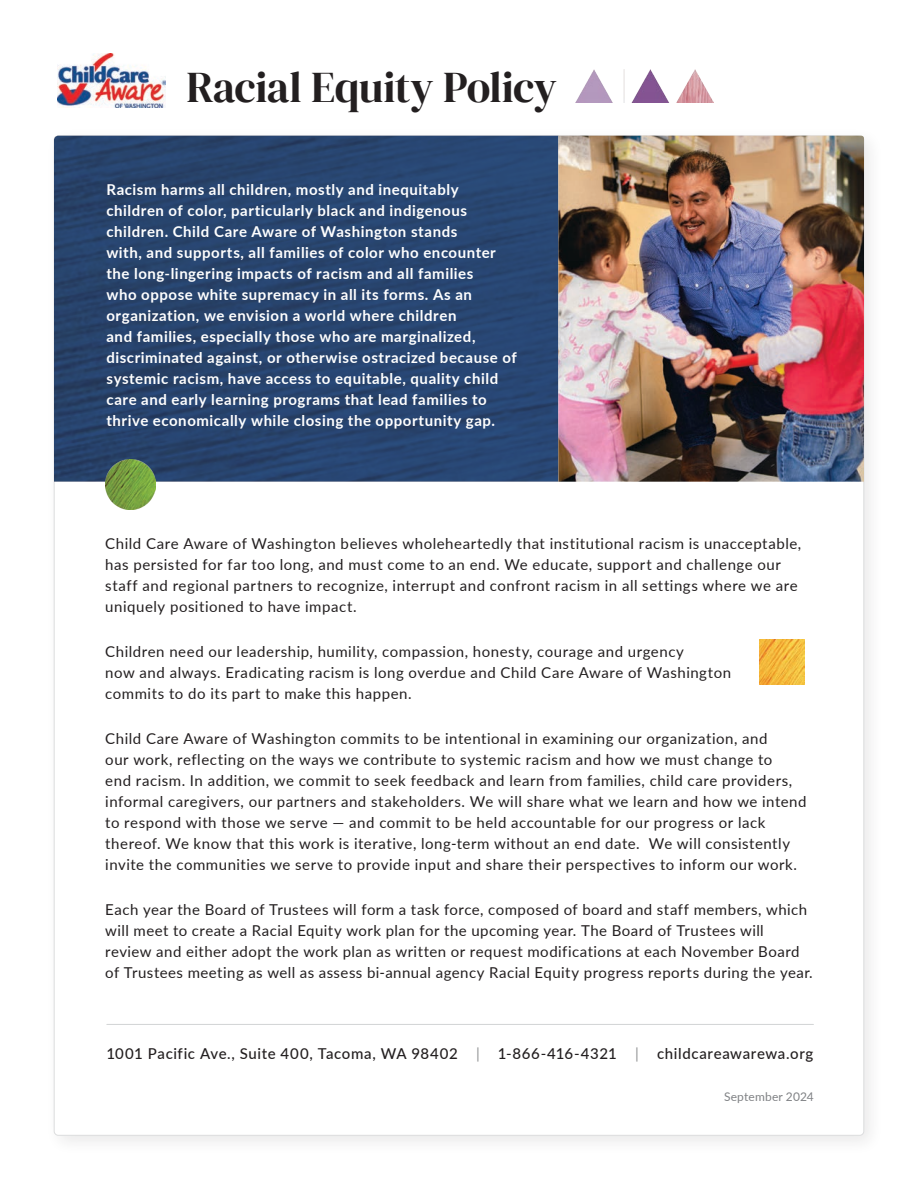
<style>
.page{position:relative;width:918px;height:1188px;background:#fff}
.page>*{position:absolute;margin:0;border:0;box-sizing:border-box;transform-origin:0 0}
.t1{font:43.35px "DM Serif Display";letter-spacing:-.015em;color:#231f20}
.t2{font:15px/21px "Lato";letter-spacing:.035em;color:#231f20}
.t3{font:700 15px/21px "Lato";letter-spacing:.04em;color:#fff}
.t4{font:500 15px "Lato";letter-spacing:.04em;color:#231f20}
.t5{font:12px "Lato";letter-spacing:.015em;color:#808285}
.s1{font-weight:400;color:#949698}
</style>
<div class="page">
<div style="left:44px;top:126px;width:841px;height:1030px;background:#231f20;opacity:.1"></div>
<div style="left:54px;top:136px;width:810px;height:999px;background:#fff;border-radius:4px"></div>
<img style="left:54px;top:136px;width:810px;height:346px">
<hr style="left:107px;top:1024px;width:706px;height:1px;background:#d1d3d4">
<img style="left:57px;top:54px;width:109px;height:54px">
<img style="left:576px;top:69px;width:138px;height:33px">
<img style="left:105px;top:460px;width:51px;height:50px">
<img style="left:759px;top:639px;width:46px;height:46px">
<p class="t1" style="left:186px;top:62px;width:372px">Racial Equity Policy</p>
<p class="t3" style="left:106px;top:179px;width:412px">Racism harms all children, mostly and inequitably children of color, particularly black and indigenous children. Child Care Aware of Washington stands<br>with, and supports, all families of color who encounter the long-lingering impacts of racism and all families<br>who oppose white supremacy in all its forms. As an organization, we envision a world where children<br>and families, especially those who are marginalized, discriminated against, or otherwise ostracized because of systemic racism, have access to equitable, quality child care and early learning programs that lead families to thrive economically while closing the opportunity gap.</p>
<p class="t2" style="left:105px;top:533px;width:698px">Child Care Aware of Washington believes wholeheartedly that institutional racism is unacceptable, has persisted for far too long, and must come to an end. We educate, support and challenge our staff and regional partners to recognize, interrupt and confront racism in all settings where we are uniquely positioned to have impact.</p>
<p class="t2" style="left:105px;top:641px;width:627px">Children need our leadership, humility, compassion, honesty, courage and urgency<br>now and always. Eradicating racism is long overdue and Child Care Aware of Washington commits to do its part to make this happen.</p>
<p class="t2" style="left:105px;top:728px;width:703px">Child Care Aware of Washington commits to be intentional in examining our organization, and<br>our work, reflecting on the ways we contribute to systemic racism and how we must change to<br>end racism. In addition, we commit to seek feedback and learn from families, child care providers, informal caregivers, our partners and stakeholders. We will share what we learn and how we intend to respond with those we serve — and commit to be held accountable for our progress or lack thereof. We know that this work is iterative, long-term without an end date. We will consistently invite the communities we serve to provide input and share their perspectives to inform our work.</p>
<p class="t2" style="left:105px;top:899px;width:709px">Each year the Board of Trustees will form a task force, composed of board and staff members, which will meet to create a Racial Equity work plan for the upcoming year. The Board of Trustees will review and either adopt the work plan as written or request modifications at each November Board of Trustees meeting as well as assess bi-annual agency Racial Equity progress reports during the year.</p>
<p class="t4" style="left:106px;top:1043px;width:708px">1001 Pacific Ave., Suite 400, Tacoma, WA 98402 <span class="s1">|</span> 1-866-416-4321 <span class="s1">|</span> childcareawarewa.org</p>
<p class="t5" style="left:724px;top:1088px;width:91px">September 2024</p>
</div>
